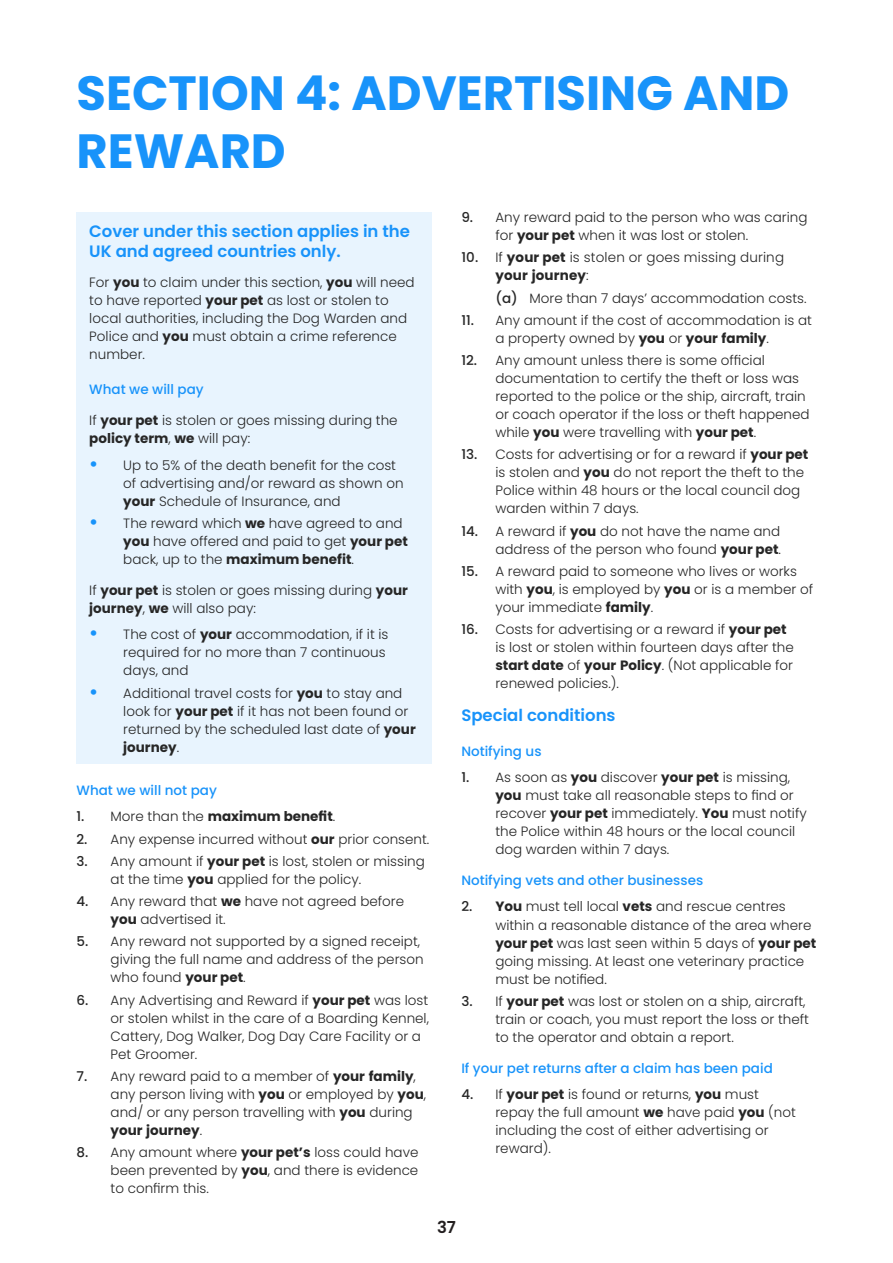
<style>
.page{position:relative;width:893px;height:1263px;background:#fff}
.page>*{position:absolute;margin:0;border:0;box-sizing:border-box;transform-origin:0 0}
.A4_Page_Title{font:700 48px/57.6px "Poppins";color:#1893fa}
.Subtitle_L1_Red{font:600 16.5px/19.8px "Poppins";color:#1893fa}
.t1{font:600 16.5px "Poppins";color:#231f20}
.Body{font:300 13.5px/18px "Poppins";color:#262626}
.Subtitle_L2_Red{font:500 13.5px "Poppins";color:#1893fa}
.t2{font:700 13.5px "Poppins";color:#262626}
.s1{font-weight:700}
.s2{font-weight:700;font-size:18px;color:#1893fa}
.s3{font-weight:500}
.s4{font-weight:300}
</style>
<div class="page">
<div style="left:77px;top:213px;width:355px;height:551px;background:#e8f4fe"></div>
<p class="A4_Page_Title" style="left:77px;top:65px;width:714px">SECTION 4: ADVERTISING AND<br>REWARD</p>
<p class="Subtitle_L1_Red" style="left:89px;top:221px;width:322px">Cover under this section applies in the<br>UK and agreed countries only.</p>
<p class="Body" style="left:89px;top:274px;width:327px">For <span class="s1">you</span> to claim under this section, <span class="s1">you</span> will need to have reported <span class="s1">your pet</span> as lost or stolen to local authorities, including the Dog Warden and Police and <span class="s1">you</span> must obtain a crime reference number.</p>
<p class="Subtitle_L2_Red" style="left:89px;top:382px;width:116px">What we will pay</p>
<p class="Body" style="left:89px;top:412px;width:310px">If <span class="s1">your pet</span> is stolen or goes missing during the <span class="s1">policy term</span>, <span class="s1">we</span> will pay:</p>
<p class="Body" style="left:123px;top:456px;width:282px;text-indent:-34px"><span class="s2">•</span> Up to 5% of the death benefit for the cost of advertising and/or reward as shown on <span class="s1">your</span> Schedule of Insurance, and</p>
<p class="Body" style="left:123px;top:514px;width:286px;text-indent:-34px"><span class="s2">•</span> The reward which <span class="s1">we</span> have agreed to and <span class="s1">you</span> have offered and paid to get <span class="s1">your pet </span>back, up to the <span class="s1">maximum benefit</span>.</p>
<p class="Body" style="left:89px;top:581px;width:320px">If <span class="s1">your pet</span> is stolen or goes missing during <span class="s1">your journey</span>, <span class="s1">we</span> will also pay:</p>
<p class="Body" style="left:123px;top:626px;width:267px;text-indent:-34px"><span class="s2">•</span> The cost of <span class="s1">your</span> accommodation, if it is required for no more than 7 continuous days, and</p>
<p class="Body" style="left:123px;top:684px;width:294px;text-indent:-34px"><span class="s2">•</span> Additional travel costs for <span class="s1">you</span> to stay and look for <span class="s1">your pet</span> if it has not been found or returned by the scheduled last date of <span class="s1">your journey</span>.</p>
<p class="Subtitle_L2_Red" style="left:77px;top:782px;width:142px">What we will not pay</p>
<p class="t2" style="left:77px;top:809px;width:260px"><span class="s3">1.</span> <span class="s4">More than the</span> maximum benefit<span class="s4">.</span></p>
<p class="Body" style="left:77px;top:830px;width:354px"><span class="s3">2.</span> Any expense incurred without <span class="s1">our</span> prior consent.</p>
<p class="Body" style="left:111px;top:852px;width:316px;text-indent:-34px"><span class="s3">3.</span> Any amount if <span class="s1">your pet</span> is lost, stolen or missing at the time <span class="s1">you</span> applied for the policy.</p>
<p class="Body" style="left:111px;top:892px;width:295px;text-indent:-34px"><span class="s3">4.</span> Any reward that <span class="s1">we</span> have not agreed before <span class="s1">you</span> advertised it.</p>
<p class="Body" style="left:111px;top:933px;width:315px;text-indent:-34px"><span class="s3">5.</span> Any reward not supported by a signed receipt, giving the full name and address of the person who found <span class="s1">your pet</span>.</p>
<p class="Body" style="left:111px;top:991px;width:320px;text-indent:-34px"><span class="s3">6.</span> Any Advertising and Reward if <span class="s1">your pet</span> was lost or stolen whilst in the care of a Boarding Kennel, Cattery, Dog Walker, Dog Day Care Facility or a Pet Groomer.</p>
<p class="Body" style="left:111px;top:1067px;width:317px;text-indent:-34px"><span class="s3">7.</span> Any reward paid to a member of <span class="s1">your family</span>, any person living with <span class="s1">you</span> or employed by <span class="s1">you</span>, and/ or any person travelling with <span class="s1">you</span> during <span class="s1">your journey</span>.</p>
<p class="Body" style="left:111px;top:1143px;width:309px;text-align:justify;text-indent:-34px"><span class="s3">8.</span> Any amount where <span class="s1">your pet’s</span> loss could have been prevented by <span class="s1">you</span>, and there is evidence to confirm this.</p>
<p class="Body" style="left:495px;top:208px;width:314px;text-indent:-34px"><span class="s3">9.</span> Any reward paid to the person who was caring for <span class="s1">your pet</span> when it was lost or stolen.</p>
<p class="Body" style="left:495px;top:249px;width:290px;text-indent:-34px"><span class="s3">10.</span> If <span class="s1">your pet</span> is stolen or goes missing during <span class="s1">your journey</span>:</p>
<p class="Body" style="left:495px;top:289px;width:313px"><span class="s3">(a)</span> More than 7 days’ accommodation costs.</p>
<p class="Body" style="left:495px;top:311px;width:318px;text-indent:-34px"><span class="s3">11.</span> Any amount if the cost of accommodation is at a property owned by <span class="s1">you</span> or <span class="s1">your family</span>.</p>
<p class="Body" style="left:495px;top:351px;width:316px;text-indent:-34px"><span class="s3">12.</span> Any amount unless there is some official documentation to certify the theft or loss was reported to the police or the ship, aircraft, train or coach operator if the loss or theft happened while <span class="s1">you</span> were travelling with <span class="s1">your pet</span>.</p>
<p class="Body" style="left:495px;top:446px;width:314px;text-indent:-34px"><span class="s3">13.</span> Costs for advertising or for a reward if <span class="s1">your pet </span>is stolen and <span class="s1">you</span> do not report the theft to the Police within 48 hours or the local council dog warden within 7 days.</p>
<p class="Body" style="left:461px;top:522px;width:321px;text-align:right"><span class="s3">14.</span> A reward if <span class="s1">you</span> do not have the name and address of the person who found <span class="s1">your pet</span>.</p>
<p class="Body" style="left:495px;top:562px;width:319px;text-indent:-34px"><span class="s3">15.</span> A reward paid to someone who lives or works with <span class="s1">you</span>, is employed by <span class="s1">you</span> or is a member of your immediate <span class="s1">family</span>.</p>
<p class="Body" style="left:495px;top:620px;width:300px;text-indent:-34px"><span class="s3">16.</span> Costs for advertising or a reward if <span class="s1">your pet </span>is lost or stolen within fourteen days after the <span class="s1">start date</span> of <span class="s1">your Policy</span>. (Not applicable for renewed policies.).</p>
<p class="Subtitle_L1_Red" style="left:461px;top:705px;width:156px">Special conditions</p>
<p class="Subtitle_L2_Red" style="left:461px;top:743px;width:82px">Notifying us</p>
<p class="Body" style="left:495px;top:768px;width:313px;text-indent:-34px"><span class="s3">1.</span> As soon as <span class="s1">you</span> discover <span class="s1">your pet</span> is missing, <span class="s1">you</span> must take all reasonable steps to find or recover <span class="s1">your pet</span> immediately. <span class="s1">You</span> must notify the Police within 48 hours or the local council dog warden within 7 days.</p>
<p class="Subtitle_L2_Red" style="left:461px;top:872px;width:243px">Notifying vets and other businesses</p>
<p class="Body" style="left:495px;top:898px;width:323px;text-indent:-34px"><span class="s3">2.</span> <span class="s1">You</span> must tell local <span class="s1">vets</span> and rescue centres within a reasonable distance of the area where <span class="s1">your pet</span> was last seen within 5 days of <span class="s1">your pet </span>going missing. At least one veterinary practice must be notified.</p>
<p class="Body" style="left:495px;top:992px;width:315px;text-indent:-34px"><span class="s3">3.</span> If <span class="s1">your pet</span> was lost or stolen on a ship, aircraft, train or coach, you must report the loss or theft to the operator and obtain a report.</p>
<p class="Subtitle_L2_Red" style="left:461px;top:1060px;width:313px">If your pet returns after a claim has been paid</p>
<p class="Body" style="left:495px;top:1085px;width:302px;text-indent:-34px"><span class="s3">4.</span> If <span class="s1">your pet</span> is found or returns, <span class="s1">you</span> must repay the full amount <span class="s1">we</span> have paid <span class="s1">you</span> (not including the cost of either advertising or reward).</p>
<p class="t1" style="left:437px;top:1218px;width:20px">37</p>
</div>
